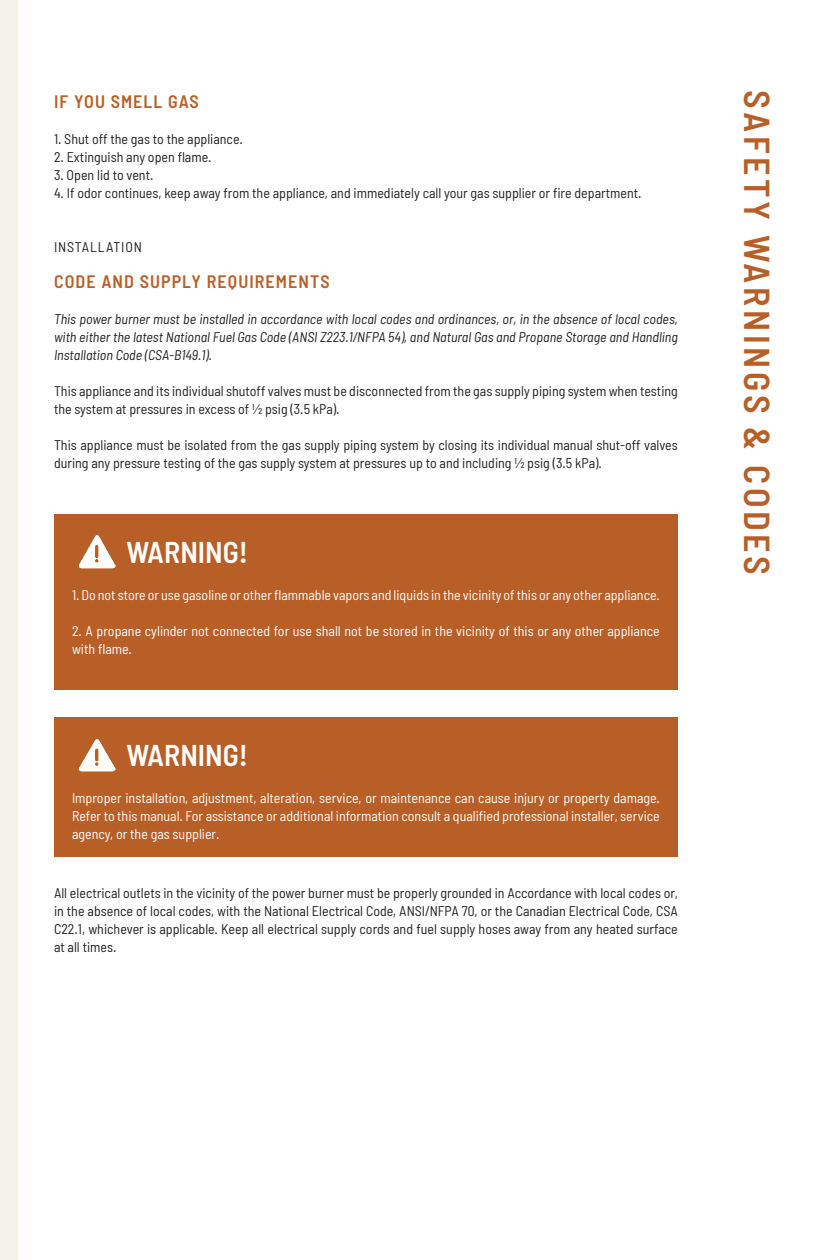
<style>
.page{position:relative;width:828px;height:1260px;background:#fff}
.page>*{position:absolute;margin:0;border:0;box-sizing:border-box;transform-origin:0 0}
.Futura_Caps_Parag{font:600 semi-condensed 36px "Barlow";letter-spacing:.1em;color:#b85f28}
.WARNING{font:600 semi-condensed 30px "Barlow";color:#fff}
.LARGER_ALL_RED_CA{font:600 semi-condensed 18px "Barlow";letter-spacing:.06em;color:#b85f28}
.body_copy{font:semi-condensed 14px/18px "Barlow";color:#231f20}
.BULLET_POINTS{font:semi-condensed 14px/18px "Barlow";color:#fff}
.body_copy-2{font:italic semi-condensed 14px/18px "Barlow";color:#231f20;text-align:justify}
.BULLET_POINTS-2{font:semi-condensed 14px "Barlow";color:#231f20}
.STEP{font:semi-condensed 14px "Barlow";letter-spacing:.06em;color:#231f20}
</style>
<div class="page">
<div style="left:0;top:0;width:18px;height:1260px;background:#f4f2eb"></div>
<div style="left:54px;top:514px;width:624px;height:176px;background:#b85f28"></div>
<img style="left:78px;top:535px;width:37px;height:34px">
<div style="left:54px;top:717px;width:624px;height:140px;background:#b85f28"></div>
<img style="left:78px;top:739px;width:37px;height:33px">
<p class="LARGER_ALL_RED_CA" style="left:54px;top:90px;width:146px">IF YOU SMELL GAS</p>
<p class="BULLET_POINTS-2" style="left:54px;top:130px;width:190px">1. Shut off the gas to the appliance.</p>
<p class="BULLET_POINTS-2" style="left:54px;top:148px;width:159px">2. Extinguish any open flame.</p>
<p class="BULLET_POINTS-2" style="left:54px;top:166px;width:101px">3. Open lid to vent.</p>
<p class="BULLET_POINTS-2" style="left:54px;top:184px;width:589px">4. If odor continues, keep away from the appliance, and immediately call your gas supplier or fire department.</p>
<p class="STEP" style="left:54px;top:238px;width:89px">INSTALLATION</p>
<p class="LARGER_ALL_RED_CA" style="left:54px;top:270px;width:277px">CODE AND SUPPLY REQUIREMENTS</p>
<p class="body_copy-2" style="left:54px;top:309px;width:625px">This power burner must be installed in accordance with local codes and ordinances, or, in the absence of local codes, with either the latest National Fuel Gas Code (ANSI Z223.1/NFPA 54), and Natural Gas and Propane Storage and Handling Installation Code (CSA-B149.1).</p>
<p class="body_copy" style="left:54px;top:381px;width:625px">This appliance and its individual shutoff valves must be disconnected from the gas supply piping system when testing the system at pressures in excess of ½ psig (3.5 kPa).</p>
<p class="body_copy" style="left:54px;top:435px;width:625px">This appliance must be isolated from the gas supply piping system by closing its individual manual shut-off valves during any pressure testing of the gas supply system at pressures up to and including ½ psig (3.5 kPa).</p>
<p class="WARNING" style="left:127px;top:534px;width:123px">WARNING!</p>
<p class="BULLET_POINTS" style="left:72px;top:585px;width:589px">1. Do not store or use gasoline or other flammable vapors and liquids in the vicinity of this or any other appliance.</p>
<p class="BULLET_POINTS" style="left:72px;top:621px;width:589px">2. A propane cylinder not connected for use shall not be stored in the vicinity of this or any other appliance with flame.</p>
<p class="WARNING" style="left:127px;top:737px;width:123px">WARNING!</p>
<p class="BULLET_POINTS" style="left:72px;top:788px;width:589px;text-align:justify">Improper installation, adjustment, alteration, service, or maintenance can cause injury or property damage.<br>Refer to this manual. For assistance or additional information consult a qualified professional installer, service agency, or the gas supplier.</p>
<p class="body_copy" style="left:54px;top:884px;width:625px;text-align:justify">All electrical outlets in the vicinity of the power burner must be properly grounded in Accordance with local codes or, in the absence of local codes, with the National Electrical Code, ANSI/NFPA 70, or the Canadian Electrical Code, CSA C22.1, whichever is applicable. Keep all electrical supply cords and fuel supply hoses away from any heated surface at all times.</p>
<p class="Futura_Caps_Parag" style="left:780px;top:90px;width:486px;rotate:90deg">SAFETY WARNINGS &amp; CODES</p>
</div>
